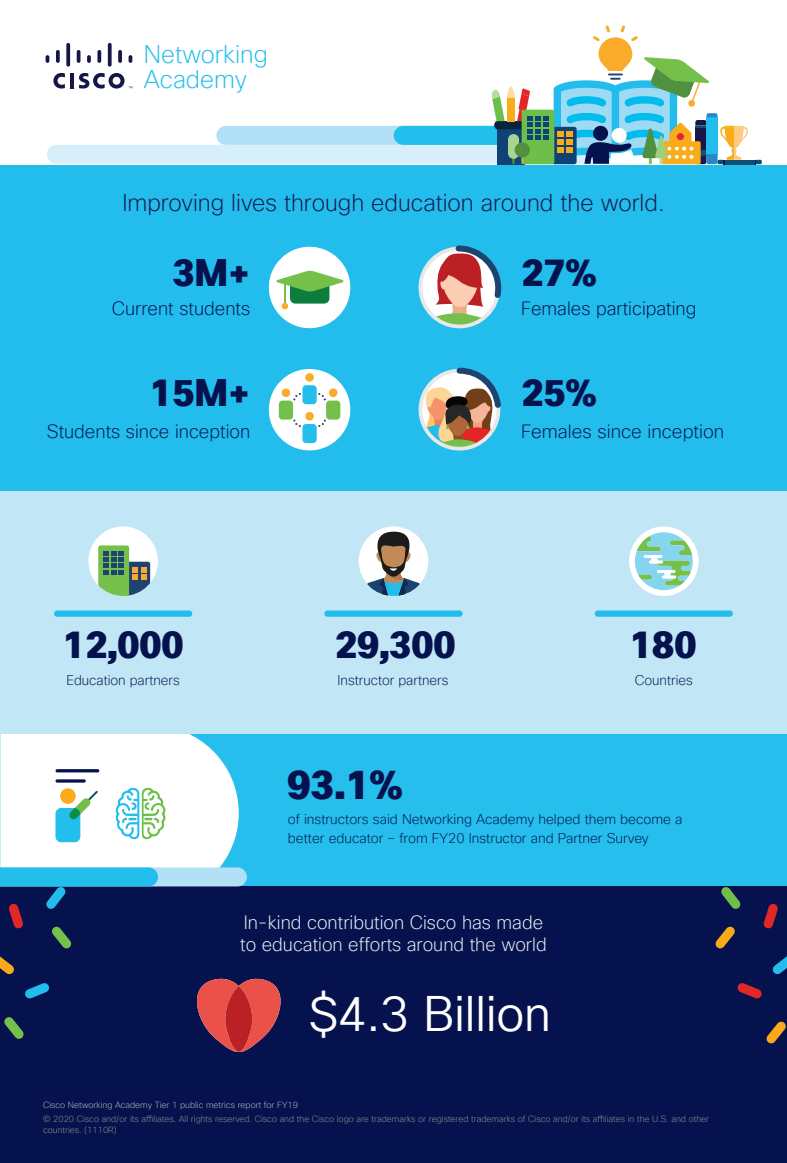
<style>
.page{position:relative;width:787px;height:1163px;background:#fff}
.page>*{position:absolute;margin:0;border:0;box-sizing:border-box;transform-origin:0 0}
.t1{font:48.75px "Cisco Sans TT Light";color:#fff}
.t2{font:800 40px "Cisco Sans TT";color:#05124d}
.t3{font:800 37.5px "Cisco Sans TT";color:#05124d}
.t4{font:200 24.88px/24.9px "Cisco Sans TT";color:#22bdec}
.t5{font:200 23.75px "Cisco Sans TT";color:#151749}
.t6{font:200 18.75px "Cisco Sans TT";color:#05124d}
.t7{font:200 18.75px/22.5px "Cisco Sans TT";color:#f4f5f6}
.t8{font:200 13.75px/19px "Cisco Sans TT";color:#05124d}
.t9{font:200 8.75px/11.2px "Cisco Sans TT";color:#929497}
.t10{font:200 8.75px "Cisco Sans TT";color:#bdbec0}
</style>
<div class="page">
<div style="left:0;top:725px;width:786px;height:175px;background:#25beed"></div>
<div style="left:0;top:734px;width:239px;height:133px;background:#fff"></div>
<div style="left:0;top:164px;width:786px;height:327px;background:#22bdec"></div>
<div style="left:0;top:491px;width:786px;height:243px;background:#c1e7f6"></div>
<div style="left:0;top:885px;width:786px;height:277px;background:#05124d"></div>
<svg style="left:772px;top:957px;width:14px;height:17px"></svg>
<svg style="left:715px;top:926px;width:20px;height:22px"></svg>
<svg style="left:763px;top:903px;width:15px;height:25px"></svg>
<svg style="left:721px;top:887px;width:19px;height:22px"></svg>
<svg style="left:737px;top:983px;width:25px;height:15px"></svg>
<svg style="left:766px;top:1021px;width:20px;height:22px"></svg>
<svg style="left:0;top:956px;width:14px;height:18px"></svg>
<svg style="left:25px;top:983px;width:24px;height:15px"></svg>
<svg style="left:4px;top:1017px;width:20px;height:22px"></svg>
<div style="left:47px;top:145px;width:582px;height:19px;background:#d7effa;border-radius:9px"></div>
<div style="left:216px;top:126px;width:413px;height:19px;background:#b2e1f7;border-radius:9px"></div>
<div style="left:393px;top:126px;width:236px;height:19px;background:#22beec;border-radius:9px"></div>
<svg style="left:754px;top:160px;width:7px;height:4px"></svg>
<hr style="left:724px;top:160px;width:30px;height:4px;background:#0f4f73">
<svg style="left:491px;top:25px;width:256px;height:139px"></svg>
<div style="left:594px;top:610px;width:138px;height:6px;background:#22bdec;border-radius:3px"></div>
<div style="left:628px;top:526px;width:70px;height:70px;background:#fff;border-radius:50%"></div>
<svg style="left:634px;top:532px;width:58px;height:58px"></svg>
<div style="left:54px;top:610px;width:138px;height:6px;background:#22bdec;border-radius:3px"></div>
<div style="left:88px;top:526px;width:70px;height:70px;background:#fff;border-radius:50%"></div>
<svg style="left:98px;top:545px;width:52px;height:51px"></svg>
<div style="left:324px;top:610px;width:138px;height:6px;background:#22bdec;border-radius:3px"></div>
<svg style="left:358px;top:526px;width:70px;height:70px"></svg>
<svg style="left:360px;top:531px;width:66px;height:65px;background:#aab2b3"></svg>
<svg style="left:421px;top:367px;width:80px;height:81px"></svg>
<svg style="left:420px;top:248px;width:78px;height:78px"></svg>
<div style="left:418px;top:246px;width:82px;height:82px;border:4px solid #e8e8e9;border-radius:50%"></div>
<svg style="left:429px;top:245px;width:73px;height:81px"></svg>
<svg style="left:197px;top:978px;width:84px;height:74px"></svg>
<div style="left:269px;top:247px;width:81px;height:81px;background:#fff;border-radius:50%"></div>
<div style="left:281px;top:303px;width:7px;height:6px;background:#faab2c;border-radius:50%"></div>
<svg style="left:276px;top:270px;width:67px;height:33px"></svg>
<div style="left:269px;top:369px;width:81px;height:81px;background:#fff;border-radius:50%"></div>
<div style="left:279px;top:400px;width:14px;height:19px;background:#75c04b;border-radius:4px"></div>
<div style="left:281px;top:388px;width:9px;height:9px;background:#faab2c;border-radius:50%"></div>
<div style="left:326px;top:400px;width:14px;height:19px;background:#75c04b;border-radius:4px"></div>
<div style="left:329px;top:388px;width:8px;height:9px;background:#faab2c;border-radius:50%"></div>
<div style="left:302px;top:385px;width:14px;height:19px;background:#24beed;border-radius:4px"></div>
<div style="left:305px;top:373px;width:9px;height:8px;background:#faab2c;border-radius:50%"></div>
<div style="left:302px;top:424px;width:14px;height:19px;background:#24beed;border-radius:4px"></div>
<div style="left:305px;top:412px;width:9px;height:8px;background:#faab2c;border-radius:50%"></div>
<svg style="left:293px;top:393px;width:8px;height:7px"></svg>
<svg style="left:318px;top:393px;width:8px;height:7px"></svg>
<svg style="left:293px;top:419px;width:8px;height:8px"></svg>
<svg style="left:318px;top:419px;width:8px;height:8px"></svg>
<hr style="left:70px;top:73px;width:4px;height:15px;background:#151749">
<svg style="left:53px;top:73px;width:12px;height:16px"></svg>
<svg style="left:46px;top:55px;width:3px;height:8px"></svg>
<svg style="left:56px;top:50px;width:4px;height:13px"></svg>
<svg style="left:66px;top:43px;width:4px;height:24px"></svg>
<svg style="left:77px;top:50px;width:3px;height:13px"></svg>
<svg style="left:87px;top:55px;width:4px;height:8px"></svg>
<svg style="left:97px;top:50px;width:4px;height:13px"></svg>
<svg style="left:108px;top:43px;width:4px;height:24px"></svg>
<svg style="left:118px;top:50px;width:4px;height:13px"></svg>
<svg style="left:128px;top:55px;width:4px;height:8px"></svg>
<svg style="left:79px;top:73px;width:53px;height:16px"></svg>
<svg style="left:0;top:867px;width:247px;height:81px"></svg>
<svg style="left:116px;top:787px;width:49px;height:52px;background:#bce7da"></svg>
<div style="left:55px;top:807px;width:25px;height:35px;background:#24beed;border-radius:6px"></div>
<svg style="left:55px;top:769px;width:44px;height:3px"></svg>
<svg style="left:55px;top:779px;width:31px;height:3px"></svg>
<svg style="left:60px;top:788px;width:38px;height:31px"></svg>
<h3 class="t4" style="left:144px;top:43px;width:126px">Networking<br>Academy</h3>
<h3 class="t5" style="left:122px;top:188px;width:543px">Improving lives through education around the world.</h3>
<h3 class="t3" style="left:172px;top:246px;width:79px">3M+</h3>
<h3 class="t3" style="left:521px;top:246px;width:77px">27%</h3>
<h3 class="t6" style="left:112px;top:297px;width:140px">Current students</h3>
<h3 class="t6" style="left:521px;top:296px;width:177px">Females participating</h3>
<h3 class="t3" style="left:150px;top:366px;width:101px">15M+</h3>
<h3 class="t3" style="left:521px;top:366px;width:77px">25%</h3>
<h3 class="t6" style="left:47px;top:419px;width:205px">Students since inception</h3>
<h3 class="t6" style="left:521px;top:419px;width:204px">Females since inception</h3>
<h3 class="t3" style="left:63px;top:618px;width:122px">12,000</h3>
<h3 class="t3" style="left:335px;top:618px;width:122px">29,300</h3>
<h3 class="t3" style="left:630px;top:618px;width:68px">180</h3>
<h3 class="t8" style="left:66px;top:671px;width:115px">Education partners</h3>
<h3 class="t8" style="left:337px;top:671px;width:112px">Instructor partners</h3>
<h3 class="t8" style="left:634px;top:671px;width:60px">Countries</h3>
<h2 class="t2" style="left:287px;top:756px;width:117px">93.1%</h2>
<h3 class="t8" style="left:288px;top:810px;width:396px">of instructors said Networking Academy helped them become a better educator – from FY20 Instructor and Partner Survey</h3>
<h3 class="t7" style="left:240px;top:911px;width:308px">In-kind contribution Cisco has made to education efforts around the world</h3>
<h1 class="t1" style="left:309px;top:982px;width:243px">$4.3 Billion</h1>
<p class="t10" style="left:43px;top:1099px;width:256px">Cisco Networking Academy Tier 1 public metrics report for FY19</p>
<p class="t9" style="left:43px;top:1113px;width:667px">© 2020 Cisco and/or its affiliates. All rights reserved. Cisco and the Cisco logo are trademarks or registered trademarks of Cisco and/or its affiliates in the U.S. and other countries. (1110R)</p>
</div>
